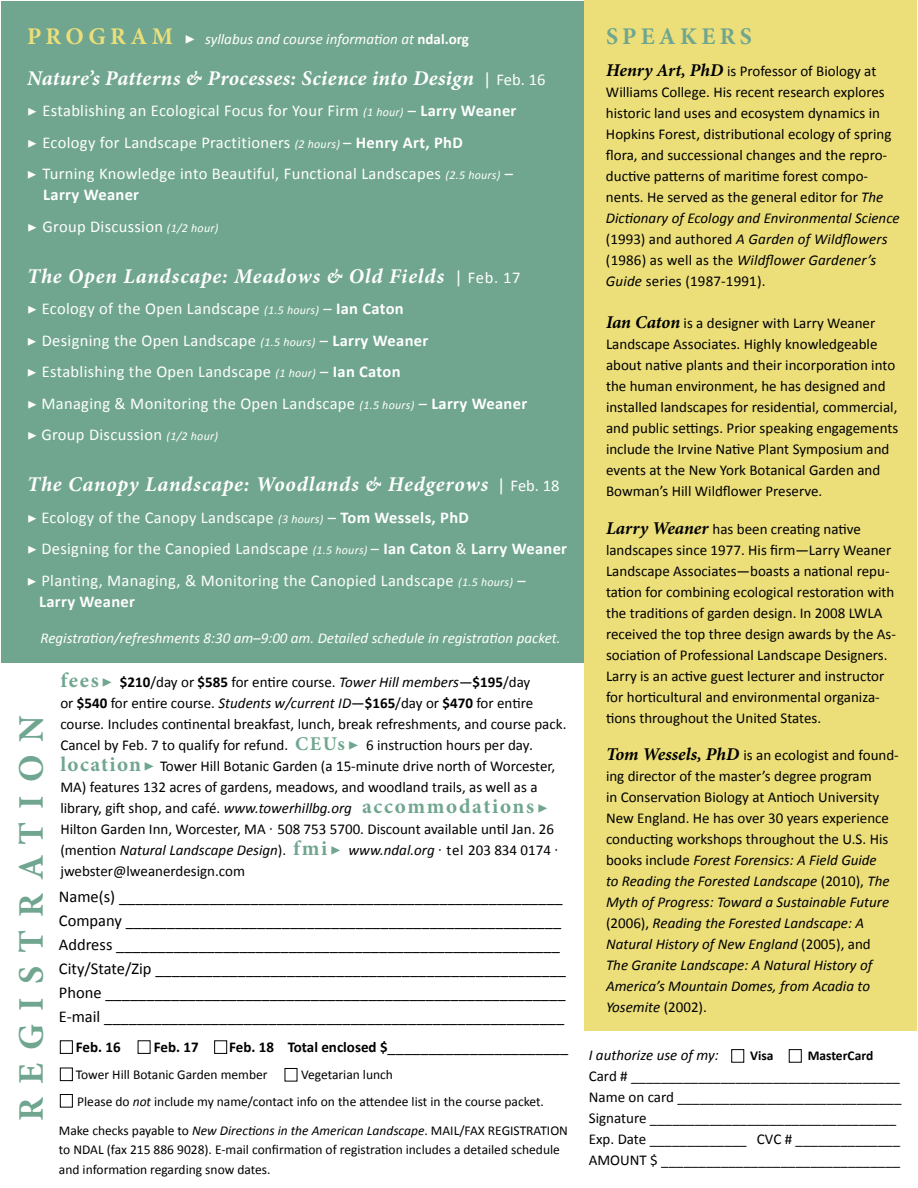
<style>
.page{position:relative;width:918px;height:1188px;background:#fff}
.page>*{position:absolute;margin:0;border:0;box-sizing:border-box;transform-origin:0 0}
.t1{font:700 36px "Minion Pro";letter-spacing:.36em;color:#70a68f}
.t2{font:700 24px "Minion Pro";letter-spacing:.18em;color:#70a68f}
.t3{font:italic 700 21px "Minion Pro";letter-spacing:.035em;color:#fff}
.t4{font:16.5px/31.5px "Calibri";letter-spacing:.02em;color:#fff}
.t5{font:16.5px/24px "Calibri";color:#000}
.t6{font:700 16.5px "Calibri";letter-spacing:.02em;color:#fff}
.t7{font:15px/21px "Calibri";color:#000}
.t8{font:italic 15px/21px "Calibri";color:#000}
.t9{font:italic 15px "Calibri";color:#fff}
.t10{font:700 15px "Calibri";color:#000}
.t11{font:13.5px/19.5px "Calibri";color:#000}
.t12{font:700 13.5px "Calibri";color:#000}
.s1{font-family:"Minion Pro";font-weight:700;font-style:normal;font-size:24px;color:#ecdf7a}
.s2{font-family:"Minion Pro";font-style:normal;font-size:18px}
.s3{font-weight:700;font-style:normal}
.s4{font-family:"Calibri";font-weight:400;font-style:normal;font-size:18px}
.s5{font-family:"Calibri";font-weight:400;font-style:normal;font-size:16.5px}
.s6{font-family:"Minion Pro"}
.s7{font-style:italic;font-size:12px}
.s8{font-weight:700}
.s9{font-family:"Minion Pro";font-weight:700;font-size:21px;color:#70a68f}
.s10{font-family:"Minion Pro";font-size:18px;color:#70a68f}
.s11{font-style:italic}
.s12{font-family:"Minion Pro";font-weight:700;font-size:19.5px;color:#70a68f}
.s13{font-weight:700;font-size:15px}
.s14{font-family:"Minion Pro";font-weight:700;font-style:italic;font-size:18px}
.s15{font-family:"Minion Pro";font-weight:700;font-size:18px}
.s16{font-style:normal}
</style>
<div class="page">
<div style="left:1px;top:1px;width:584px;height:662px;background:#70a68f"></div>
<div style="left:585px;top:1px;width:332px;height:1030px;background:#ecdf7a"></div>
<div style="left:731px;top:1049px;width:13px;height:14px;border:1px solid #000"></div>
<div style="left:789px;top:1049px;width:13px;height:14px;border:1px solid #000"></div>
<div style="left:60px;top:1040px;width:13px;height:14px;border:1px solid #000"></div>
<div style="left:214px;top:1040px;width:13px;height:14px;border:1px solid #000"></div>
<div style="left:60px;top:1094px;width:13px;height:14px;border:1px solid #000"></div>
<div style="left:60px;top:1068px;width:13px;height:13px;border:1px solid #000"></div>
<div style="left:285px;top:1068px;width:12px;height:13px;border:1px solid #000"></div>
<p class="t9" style="left:27px;top:30px;width:444px"><span class="s1">P R O G R A M</span> <span class="s2">▶</span> syllabus and course information at <span class="s3">ndal.org</span></p>
<h3 class="t3" style="left:27px;top:63px;width:520px">Nature’s Patterns &amp; Processes: Science into Design <span class="s4">|</span> <span class="s5">Feb. 16</span></h3>
<p class="t4" style="left:27px;top:94px;width:491px"><span class="s6">▶</span> Establishing an Ecological Focus for Your Firm <span class="s7">(1 hour)</span> – <span class="s8">Larry Weaner </span><span class="s6">▶</span> Ecology for Landscape Practitioners <span class="s7">(2 hours)</span> – <span class="s8">Henry Art, PhD<br></span><span class="s6">▶</span> Turning Knowledge into Beautiful, Functional Landscapes <span class="s7">(2.5 hours)</span> –</p>
<p class="t4" style="left:27px;top:178px;width:193px;text-indent:16px"><span class="s8">Larry Weaner<br></span><span class="s6">▶</span> Group Discussion <span class="s7">(1/2 hour)</span></p>
<h3 class="t3" style="left:27px;top:261px;width:495px">The Open Landscape: Meadows &amp; Old Fields <span class="s4">|</span> <span class="s5">Feb. 17</span></h3>
<p class="t4" style="left:27px;top:292px;width:502px"><span class="s6">▶</span> Ecology of the Open Landscape <span class="s7">(1.5 hours)</span> – <span class="s8">Ian Caton<br></span><span class="s6">▶</span> Designing the Open Landscape <span class="s7">(1.5 hours)</span> – <span class="s8">Larry Weaner<br></span><span class="s6">▶</span> Establishing the Open Landscape <span class="s7">(1 hour)</span> – <span class="s8">Ian Caton<br></span><span class="s6">▶</span> Managing &amp; Monitoring the Open Landscape <span class="s7">(1.5 hours)</span> – <span class="s8">Larry Weaner </span><span class="s6">▶</span> Group Discussion <span class="s7">(1/2 hour)</span></p>
<h3 class="t3" style="left:27px;top:470px;width:534px">The Canopy Landscape: Woodlands &amp; Hedgerows <span class="s4">|</span> <span class="s5">Feb. 18</span></h3>
<p class="t4" style="left:27px;top:501px;width:542px"><span class="s6">▶</span> Ecology of the Canopy Landscape <span class="s7">(3 hours)</span> – <span class="s8">Tom Wessels, PhD<br></span><span class="s6">▶</span> Designing for the Canopied Landscape <span class="s7">(1.5 hours)</span> – <span class="s8">Ian Caton</span> &amp; <span class="s8">Larry Weaner </span><span class="s6">▶</span> Planting, Managing, &amp; Monitoring the Canopied Landscape <span class="s7">(1.5 hours)</span> –</p>
<p class="t6" style="left:39px;top:591px;width:97px">Larry Weaner</p>
<p class="t9" style="left:41px;top:628px;width:522px">Registration/refreshments 8:30 am–9:00 am. Detailed schedule in registration packet.</p>
<h1 class="t1" style="left:6px;top:1120px;width:406px;rotate:-90deg">REGISTRATION</h1>
<p class="t7" style="left:60px;top:671px;width:508px"><span class="s9">fees</span> <span class="s10">▶</span> <span class="s8">$210</span>/day or <span class="s8">$585</span> for entire course. <span class="s11">Tower Hill members</span>—<span class="s8">$195</span>/day<br>or <span class="s8">$540</span> for entire course. <span class="s11">Students w/current ID</span>—<span class="s8">$165</span>/day or <span class="s8">$470</span> for entire course<span class="s11">.</span> Includes continental breakfast, lunch, break refreshments, and course pack.<br>Cancel by Feb. 7 to qualify for refund. <span class="s12">CEUs</span> <span class="s10">▶</span> 6 instruction hours per day<span class="s11">. </span><span class="s9">location</span> <span class="s10">▶</span> Tower Hill Botanic Garden (a 15-minute drive north of Worcester, MA) features 132 acres of gardens, meadows, and woodland trails, as well as a library, gift shop, and café. <span class="s11">www.towerhillbg.org</span> <span class="s9">accommodations</span> <span class="s10">▶ </span>Hilton Garden Inn, Worcester, MA · 508 753 5700. Discount available until Jan. 26 (mention <span class="s11">Natural Landscape Design</span>). <span class="s9">fmi</span> <span class="s10">▶</span> <span class="s11">www.ndal.org</span> · tel 203 834 0174 · jwebster@lweanerdesign.com</p>
<p class="t5" style="left:59px;top:884px;width:509px">Name(s) ______________________________________________________ Company _____________________________________________________ Address ______________________________________________________ City/State/Zip __________________________________________________ Phone ________________________________________________________ E-mail ________________________________________________________</p>
<p class="t10" style="left:76px;top:1038px;width:46px">Feb. 16</p>
<p class="t10" style="left:154px;top:1038px;width:46px">Feb. 17</p>
<p class="t5" style="left:229px;top:1034px;width:341px"><span class="s13">Feb. 18 Total enclosed $</span>______________________</p>
<p class="t11" style="left:76px;top:1064px;width:193px">Tower Hill Botanic Garden member</p>
<p class="t11" style="left:77px;top:1061px;width:468px;line-height:27px;text-indent:224px">Vegetarian lunch<br>Please do <span class="s11">not</span> include my name/contact info on the attendee list in the course packet.</p>
<p class="t11" style="left:59px;top:1120px;width:511px">Make checks payable to <span class="s11">New Directions in the American Landscape</span>. MAIL/FAX REGISTRATION to NDAL (fax 215 886 9028). E-mail confirmation of registration includes a detailed schedule and information regarding snow dates.</p>
<h2 class="t2" style="left:606px;top:19px;width:147px">SPEAKERS</h2>
<p class="t7" style="left:606px;top:60px;width:295px"><span class="s14">Henry Art, PhD</span> is Professor of Biology at Williams College. His recent research explores historic land uses and ecosystem dynamics in Hopkins Forest, distributional ecology of spring flora, and successional changes and the repro&shy;ductive patterns of maritime forest compo&shy;nents. He served as the general editor for <span class="s11">The Dictionary of Ecology and Environmental Science </span>(1993) and authored <span class="s11">A Garden of Wildflowers </span>(1986) as well as the <span class="s11">Wildflower Gardener’s Guide</span> series (1987-1991).</p>
<p class="t7" style="left:606px;top:312px;width:294px"><span class="s14">Ian Caton</span> is a designer with Larry Weaner Landscape Associates. Highly knowledgeable about native plants and their incorporation into the human environment, he has designed and installed landscapes for residential, commercial, and public settings. Prior speaking engagements include the Irvine Native Plant Symposium and events at the New York Botanical Garden and Bowman’s Hill Wildflower Preserve.</p>
<p class="t7" style="left:606px;top:517px;width:292px"><span class="s14">Larry Weaner</span> has been creating native landscapes since 1977. His firm—Larry Weaner Landscape Associates—boasts a national repu&shy;tation for combining ecological restoration with the traditions of garden design. In 2008 LWLA received the top three design awards by the As&shy;sociation of Professional Landscape Designers.<br>Larry is an active guest lecturer and instructor for horticultural and environmental organiza&shy;tions throughout the United States.</p>
<p class="t8" style="left:606px;top:744px;width:294px"><span class="s15">Tom Wessels, PhD</span> <span class="s16">is an ecologist and found&shy;ing director of the master’s degree program<br>in Conservation Biology at Antioch University New England. He has over 30 years experience conducting workshops throughout the U.S. His books include</span> Forest Forensics: A Field Guide<br>to Reading the Forested Landscape <span class="s16">(2010),</span> The Myth of Progress: Toward a Sustainable Future <span class="s16">(2006),</span> Reading the Forested Landscape: A Natural History of New England <span class="s16">(2005), and<br></span>The Granite Landscape: A Natural History of America’s Mountain Domes, from Acadia to Yosemite <span class="s16">(2002).</span></p>
<p class="t8" style="left:589px;top:1043px;width:131px">I authorize use of my:</p>
<p class="t12" style="left:750px;top:1047px;width:25px">Visa</p>
<p class="t12" style="left:808px;top:1047px;width:67px">MasterCard</p>
<p class="t7" style="left:589px;top:1064px;width:314px">Card # ____________________________________ Name on card ______________________________ Signature _________________________________ Exp. Date _____________ CVC # ______________ AMOUNT $ ________________________________</p>
</div>
